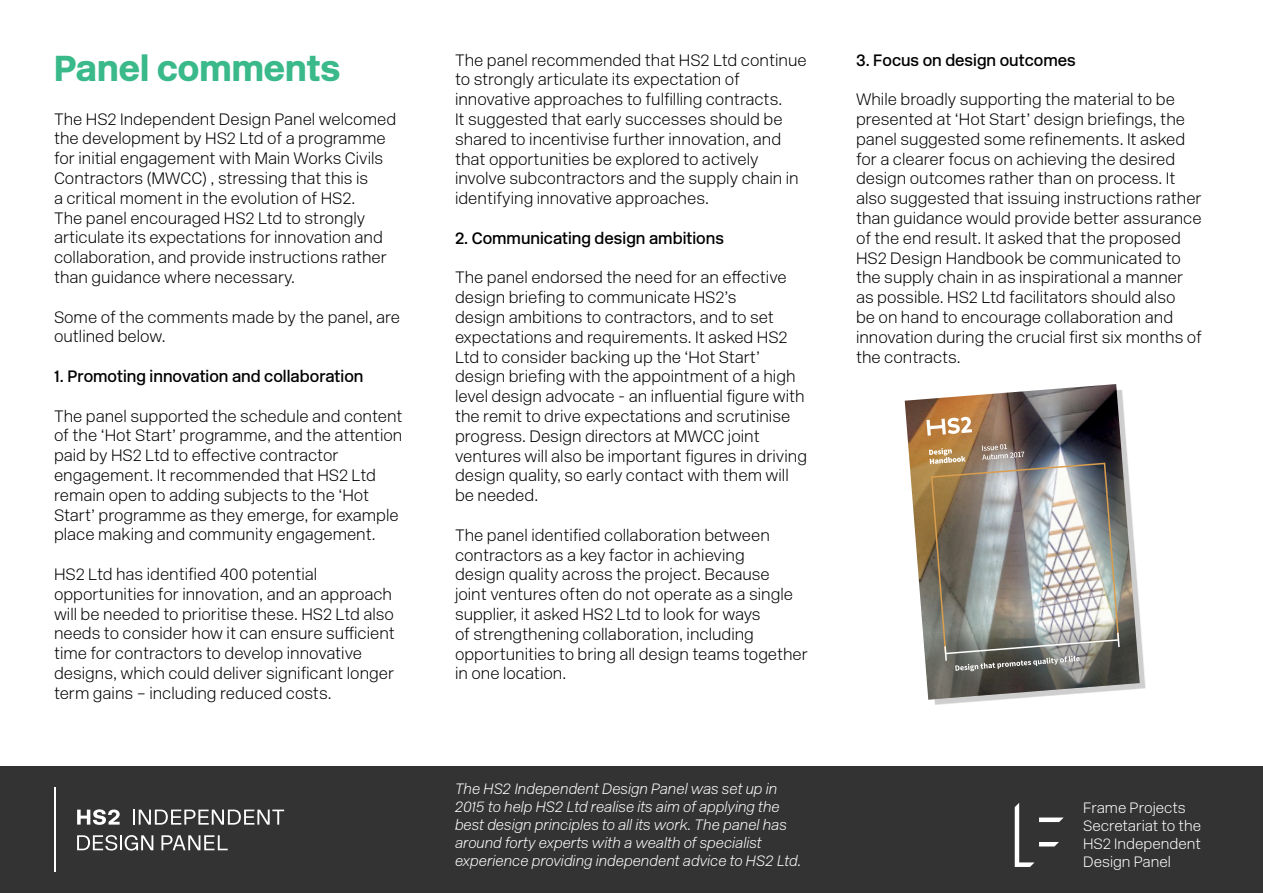
<style>
.page{position:relative;width:1263px;height:893px;background:#fff}
.page>*{position:absolute;margin:0;border:0;box-sizing:border-box;transform-origin:0 0}
.t1{font:900 36px "New Rail Alphabet";color:#3ab98b}
.t2{font:16.5px/19.8px "New Rail Alphabet White";color:#000}
.t3{font:500 16.5px "New Rail Alphabet";color:#000}
.t4{font:italic 15px/18px "New Rail Alphabet White";color:#fff}
.t5{font:15px/18px "New Rail Alphabet White";color:#fff}
</style>
<div class="page">
<div style="left:0;top:767px;width:1263px;height:126px;background:#333"></div>
<svg style="left:77px;top:809px;width:43px;height:16px"></svg>
<svg style="left:77px;top:835px;width:76px;height:15px"></svg>
<svg style="left:161px;top:835px;width:67px;height:15px"></svg>
<hr style="left:54px;top:788px;width:2px;height:84px;background:#fff">
<svg style="left:133px;top:810px;width:151px;height:15px"></svg>
<svg style="left:1015px;top:803px;width:49px;height:64px"></svg>
<svg style="left:934px;top:619px;width:212px;height:86px"></svg>
<img style="left:905px;top:384px;width:222px;height:172px">
<svg style="left:926px;top:416px;width:46px;height:20px"></svg>
<img style="left:917px;top:444px;width:223px;height:256px">
<h1 class="t1" style="left:54px;top:44px;width:288px">Panel comments</h1>
<p class="t2" style="left:54px;top:109px;width:344px">The HS2 Independent Design Panel welcomed the development by HS2 Ltd of a programme for initial engagement with Main Works Civils Contractors (MWCC ,) stressing that this is<br>a critical moment in the evolution of HS2.<br>The panel encouraged HS2 Ltd to strongly articulate its expectations for innovation and collaboration, and provide instructions rather than guidance where necessary.</p>
<p class="t2" style="left:54px;top:307px;width:348px">Some of the comments made by the panel, are outlined below.</p>
<p class="t3" style="left:54px;top:365px;width:311px">1. Promoting innovation and collaboration</p>
<p class="t2" style="left:54px;top:406px;width:350px">The panel supported the schedule and content of the ‘Hot Start’ programme, and the attention paid by HS2 Ltd to effective contractor engagement It. recommended that HS2 Ltd remain open to adding subjects to the ‘Hot Start’ programme as they emerge, for example place making and community engagement.</p>
<p class="t2" style="left:54px;top:564px;width:342px">HS2 Ltd has identified 400 potential opportunities for innovation, and an approach will be needed to prioritise these. HS2 Ltd also needs to consider how it can ensure sufficient time for contractors to develop innovative designs, which could deliver significant longer term gains – including reduced costs.</p>
<p class="t2" style="left:455px;top:50px;width:353px">The panel recommended that HS2 Ltd continue to strongly articulate its expectation of innovative approaches to fulfilling contracts.<br>It suggested that early successes should be shared to incentivise further innovation, and that opportunities be explored to actively involve subcontractors and the supply chain in identifying innovative approaches.</p>
<p class="t3" style="left:455px;top:227px;width:270px">2. Communicating design ambitions</p>
<p class="t2" style="left:455px;top:267px;width:353px">The panel endorsed the need for an effective design briefing to communicate H S s’2<br>design ambitions to contractors, and to set expectations and requirements It. asked HS2<br>Ltd to consider backing up the ‘Hot Start‘ design briefing with the appointment of a high level design advocate - an influential figure with the remit to drive expectations and scrutinise progress. Design directors at MWCC joint ventures will also be important figures in driving design quality, so early contact with them will be needed.</p>
<p class="t2" style="left:455px;top:525px;width:354px">The panel identified collaboration between contractors as a key factor in achieving<br>design quality across the project. Because<br>joint ventures often do not operate as a single supplier it, asked HS2 Ltd to look for ways<br>of strengthening collaboration, including opportunities to bring all design teams together in one location.</p>
<p class="t4" style="left:455px;top:779px;width:348px">The HS2 Independent Design Panel was set up in 2015 to help HS2 Ltd realise its aim of applying the best design principles to all its work. The panel has around forty experts with a wealth of specialist experience providing independent advice to HS2 Ltd.</p>
<p class="t3" style="left:856px;top:49px;width:221px">3. Focus on design outcomes</p>
<p class="t2" style="left:856px;top:89px;width:347px">While broadly supporting the material to be presented at ‘Hot Start’ design briefings, the panel suggested some refinements It. asked for a clearer focus on achieving the desired design outcomes rather than on process It. also suggested that issuing instructions rather than guidance would provide better assurance of the end result It. asked that the proposed HS2 Design Handbook be communicated to the supply chain in as inspirational a manner as possible. HS2 Ltd facilitators should also<br>be on hand to encourage collaboration and innovation during the crucial first six months of the contracts.</p>
<p class="t5" style="left:1083px;top:799px;width:119px">Frame Projects<br>Secretariat to the<br>HS2 Independent<br>Design Panel</p>
</div>
